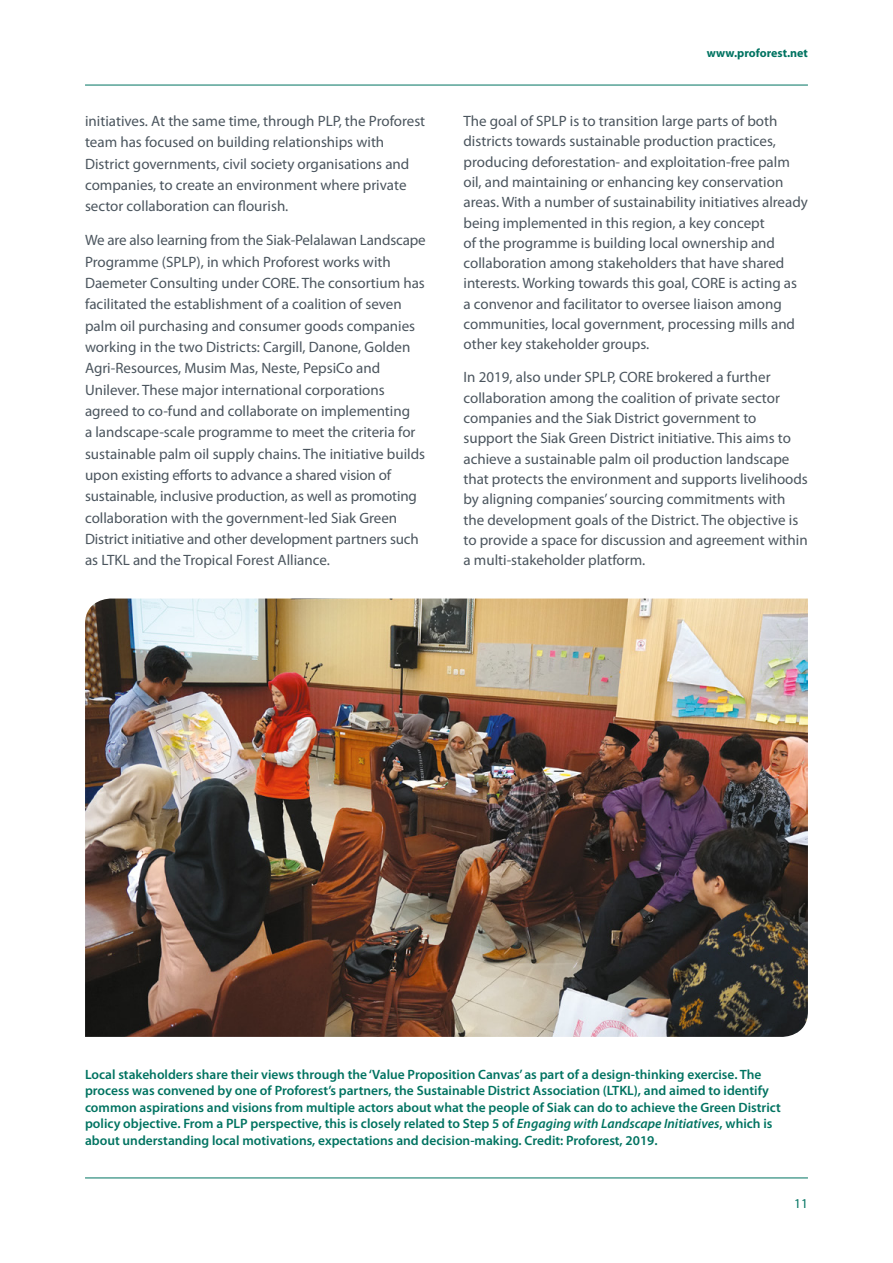
<style>
.page{position:relative;width:893px;height:1263px;background:#fff}
.page>*{position:absolute;margin:0;border:0;box-sizing:border-box;transform-origin:0 0}
.t1{font:15px/20.2px "Myriad Pro";color:#4b555e}
.t2{font:600 13.5px/16.5px "Myriad Pro";color:#007361}
.t3{font:13.5px "Myriad Pro";color:#007361}
.t4{font:700 12px "Myriad Pro";color:#007361}
.s1{font-style:italic}
</style>
<div class="page">
<hr style="left:85px;top:1177px;width:723px;height:1px;background:#007361">
<hr style="left:85px;top:85px;width:723px;height:1px;background:#007361">
<img style="left:85px;top:598px;width:723px;height:439px">
<p class="t1" style="left:85px;top:111px;width:342px;line-height:21.3px">initiatives. At the same time, through PLP, the Proforest team has focused on building relationships with District governments, civil society organisations and companies, to create an environment where private sector collaboration can flourish.</p>
<p class="t1" style="left:85px;top:230px;width:342px;line-height:21.3px">We are also learning from the Siak-Pelalawan Landscape Programme (SPLP), in which Proforest works with Daemeter Consulting under CORE. The consortium has facilitated the establishment of a coalition of seven palm oil purchasing and consumer goods companies working in the two Districts: Cargill, Danone, Golden Agri-Resources, Musim Mas, Neste, PepsiCo and Unilever. These major international corporations agreed to co-fund and collaborate on implementing<br>a landscape-scale programme to meet the criteria for sustainable palm oil supply chains. The initiative builds upon existing efforts to advance a shared vision of sustainable, inclusive production, as well as promoting collaboration with the government-led Siak Green District initiative and other development partners such as LTKL and the Tropical Forest Alliance.</p>
<p class="t4" style="left:707px;top:46px;width:102px">www.proforest.net</p>
<p class="t1" style="left:463px;top:111px;width:346px">The goal of SPLP is to transition large parts of both districts towards sustainable production practices, producing deforestation- and exploitation-free palm oil, and maintaining or enhancing key conservation areas. With a number of sustainability initiatives already being implemented in this region, a key concept<br>of the programme is building local ownership and collaboration among stakeholders that have shared interests. Working towards this goal, CORE is acting as a convenor and facilitator to oversee liaison among communities, local government, processing mills and other key stakeholder groups.</p>
<p class="t1" style="left:463px;top:368px;width:346px">In 2019, also under SPLP, CORE brokered a further collaboration among the coalition of private sector companies and the Siak District government to support the Siak Green District initiative. This aims to achieve a sustainable palm oil production landscape that protects the environment and supports livelihoods by aligning companies’ sourcing commitments with the development goals of the District. The objective is to provide a space for discussion and agreement within a multi-stakeholder platform.</p>
<p class="t2" style="left:85px;top:1066px;width:697px">Local stakeholders share their views through the ‘Value Proposition Canvas’ as part of a design-thinking exercise. The process was convened by one of Proforest’s partners, the Sustainable District Association (LTKL), and aimed to identify common aspirations and visions from multiple actors about what the people of Siak can do to achieve the Green District policy objective. From a PLP perspective, this is closely related to Step 5 of <span class="s1">Engaging with Landscape Initiatives</span>, which is about understanding local motivations, expectations and decision-making. Credit: Proforest, 2019.</p>
<p class="t3" style="left:794px;top:1196px;width:15px">11</p>
</div>
